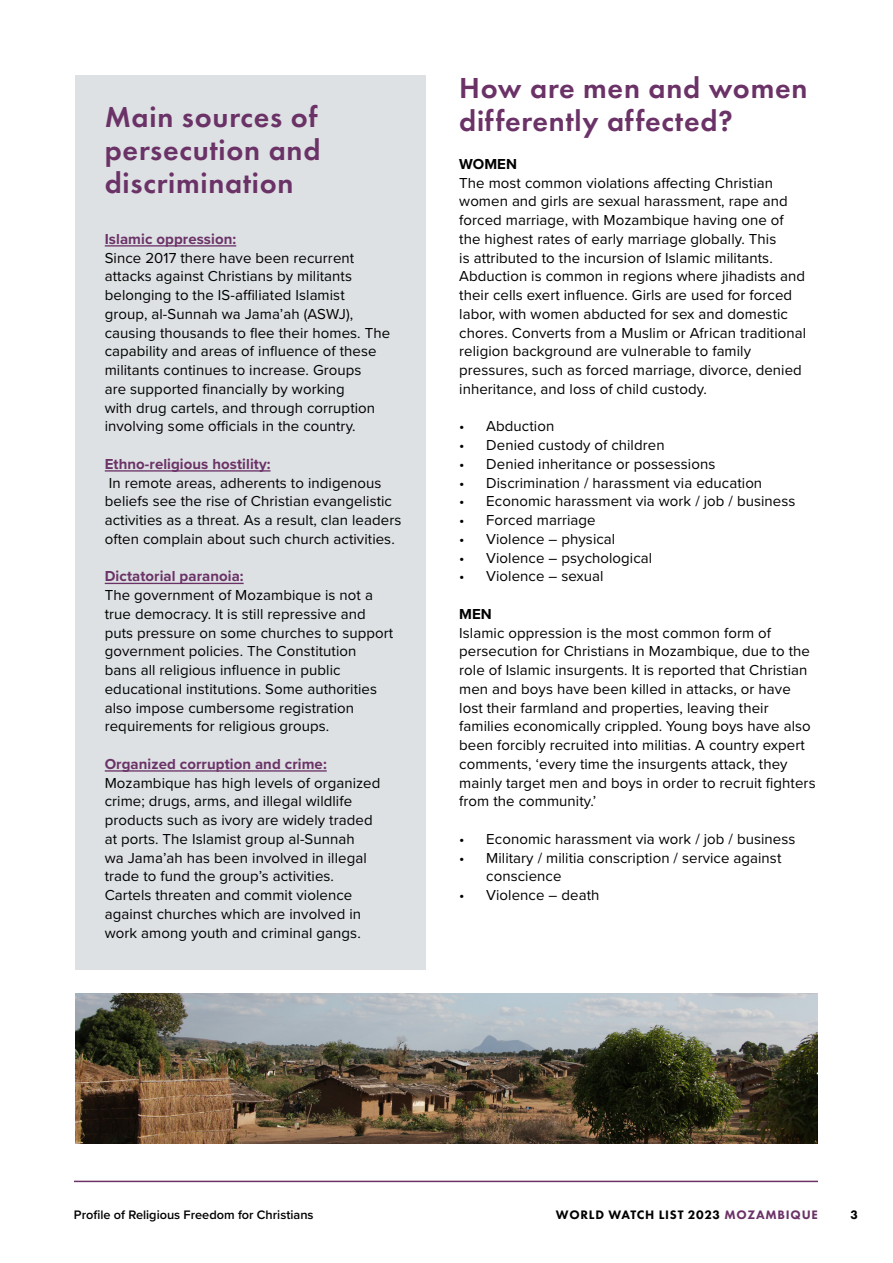
<style>
.page{position:relative;width:893px;height:1263px;background:#fff}
.page>*{position:absolute;margin:0;border:0;box-sizing:border-box;transform-origin:0 0}
.t1{font:600 30px/33px "Futura PT";letter-spacing:.025em;color:#6b3267;text-align:justify}
.t2{font:15px/18.8px "Proxima Nova";letter-spacing:.005em;color:#000}
.t3{font:700 15px "Proxima Nova";letter-spacing:.005em;color:#6b3267}
.t4{font:700 15px "Proxima Nova";letter-spacing:.005em;color:#000}
.t5{font:600 12.75px "Proxima Nova";color:#000}
.t6{font:800 12.75px "Futura PT";letter-spacing:.06em;color:#000}
.s1{color:#6b3267}
</style>
<div class="page">
<hr style="left:74px;top:1181px;width:744px;height:1px;background:#6b3267">
<div style="left:75px;top:75px;width:350px;height:894px;background:#dde1e3"></div>
<hr style="left:105px;top:245px;width:131px;height:2px;background:#6b3267">
<hr style="left:105px;top:470px;width:166px;height:2px;background:#6b3267">
<hr style="left:105px;top:583px;width:139px;height:1px;background:#6b3267">
<hr style="left:105px;top:770px;width:222px;height:2px;background:#6b3267">
<img style="left:75px;top:994px;width:743px;height:150px">
<h1 class="t1" style="left:105px;top:100px;width:217px">Main sources of persecution and discrimination</h1>
<p class="t3" style="left:105px;top:228px;width:133px">Islamic oppression:</p>
<p class="t2" style="left:105px;top:247px;width:287px">Since 2017 there have been recurrent attacks against Christians by militants belonging to the IS-affiliated Islamist group, al-Sunnah wa Jama’ah (ASWJ), causing thousands to flee their homes. The capability and areas of influence of these militants continues to increase. Groups<br>are supported financially by working<br>with drug cartels, and through corruption involving some officials in the country.</p>
<p class="t3" style="left:105px;top:453px;width:167px">Ethno-religious hostility:</p>
<p class="t2" style="left:105px;top:472px;width:298px">In remote areas, adherents to indigenous beliefs see the rise of Christian evangelistic activities as a threat. As a result, clan leaders often complain about such church activities.</p>
<p class="t3" style="left:105px;top:565px;width:140px">Dictatorial paranoia:</p>
<p class="t2" style="left:105px;top:585px;width:290px">The government of Mozambique is not a true democracy. It is still repressive and puts pressure on some churches to support government policies. The Constitution<br>bans all religious influence in public educational institutions. Some authorities also impose cumbersome registration requirements for religious groups.</p>
<p class="t3" style="left:105px;top:753px;width:223px">Organized corruption and crime:</p>
<p class="t2" style="left:105px;top:772px;width:277px">Mozambique has high levels of organized crime; drugs, arms, and illegal wildlife products such as ivory are widely traded at ports. The Islamist group al-Sunnah<br>wa Jama’ah has been involved in illegal trade to fund the group’s activities.<br>Cartels threaten and commit violence against churches which are involved in work among youth and criminal gangs.</p>
<h1 class="t1" style="left:459px;top:71px;width:350px">How are men and women differently affected?</h1>
<p class="t4" style="left:459px;top:153px;width:59px">WOMEN</p>
<p class="t2" style="left:459px;top:172px;width:348px">The most common violations affecting Christian women and girls are sexual harassment, rape and forced marriage, with Mozambique having one of the highest rates of early marriage globally. This<br>is attributed to the incursion of Islamic militants.<br>Abduction is common in regions where jihadists and their cells exert influence. Girls are used for forced labor, with women abducted for sex and domestic chores. Converts from a Muslim or African traditional religion background are vulnerable to family pressures, such as forced marriage, divorce, denied inheritance, and loss of child custody.</p>
<p class="t2" style="left:459px;top:416px;width:97px">• Abduction</p>
<p class="t2" style="left:459px;top:435px;width:207px">• Denied custody of children</p>
<p class="t2" style="left:459px;top:454px;width:258px">• Denied inheritance or possessions</p>
<p class="t2" style="left:459px;top:472px;width:304px">• Discrimination / harassment via education</p>
<p class="t2" style="left:459px;top:491px;width:338px">• Economic harassment via work / job / business</p>
<p class="t2" style="left:459px;top:510px;width:138px">• Forced marriage</p>
<p class="t2" style="left:459px;top:529px;width:158px">• Violence – physical</p>
<p class="t2" style="left:459px;top:547px;width:195px">• Violence – psychological</p>
<p class="t2" style="left:459px;top:566px;width:146px">• Violence – sexual</p>
<p class="t4" style="left:459px;top:603px;width:34px">MEN</p>
<p class="t2" style="left:459px;top:622px;width:358px">Islamic oppression is the most common form of persecution for Christians in Mozambique, due to the role of Islamic insurgents. It is reported that Christian men and boys have been killed in attacks, or have lost their farmland and properties, leaving their families economically crippled. Young boys have also been forcibly recruited into militias. A country expert comments, ‘every time the insurgents attack, they mainly target men and boys in order to recruit fighters from the community.’</p>
<p class="t2" style="left:459px;top:829px;width:338px">• Economic harassment via work / job / business</p>
<p class="t2" style="left:486px;top:847px;width:297px;text-indent:-27px">• Military / militia conscription / service against conscience</p>
<p class="t2" style="left:459px;top:885px;width:142px">• Violence – death</p>
<p class="t5" style="left:74px;top:1205px;width:241px">Profile of Religious Freedom for Christians</p>
<p class="t6" style="left:556px;top:1207px;width:264px">WORLD WATCH LIST 2023 <span class="s1">MOZAMBIQUE</span></p>
<p class="t6" style="left:850px;top:1207px;width:9px">3</p>
</div>
